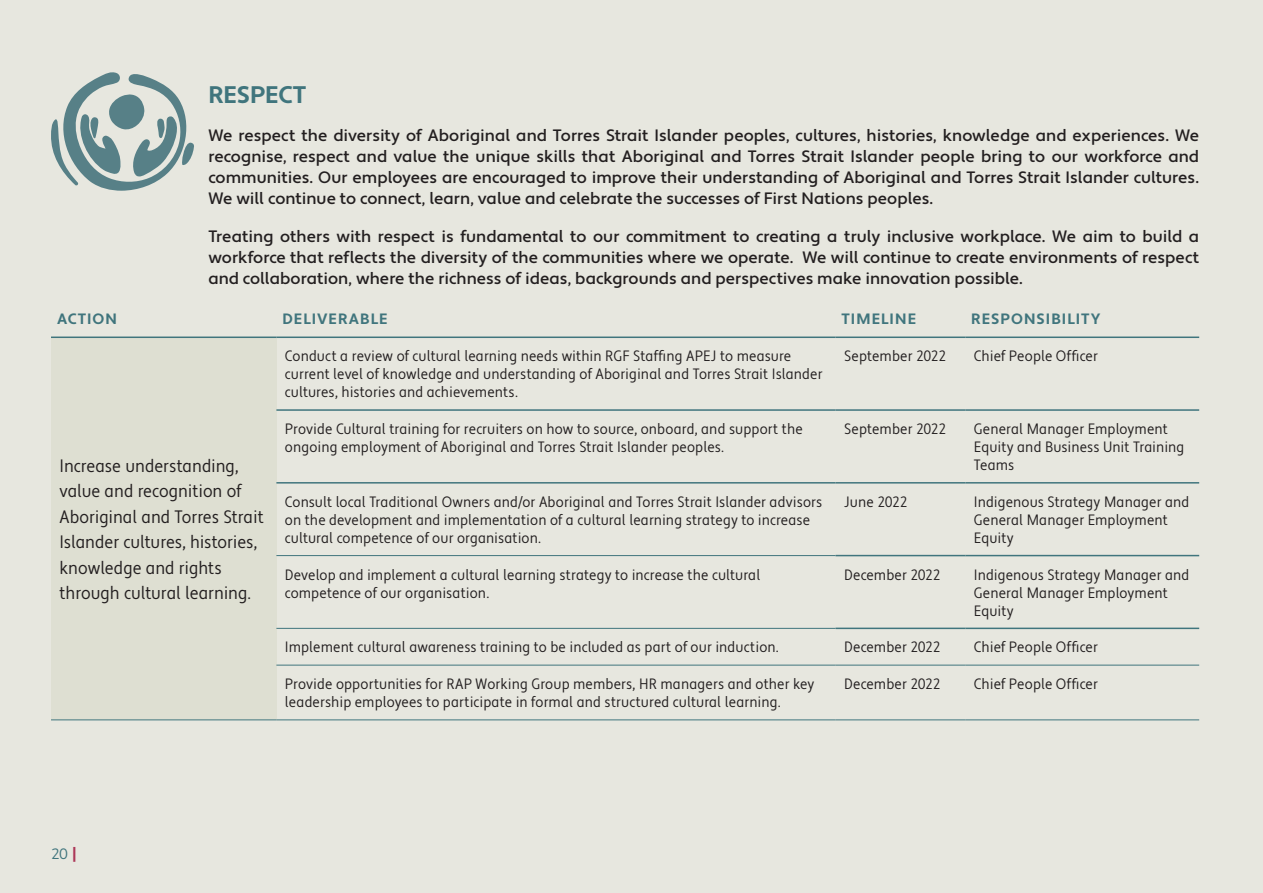
<style>
.page{position:relative;width:1263px;height:893px;background:#e7e7df}
.page>*{position:absolute;margin:0;border:0;box-sizing:border-box;transform-origin:0 0}
.RGF_ORANGE_HEADING_B{font:700 24px "Apertura";color:#40757d}
.TABLE_CONDENSED{font:condensed 18px/25.5px "Apertura";letter-spacing:-.005em;color:#231f20}
.t1{font:500 16.5px/21px "Apertura";color:#231f20;text-align:justify}
.TABLE_CONDENSED-2{font:condensed 15px/18px "Apertura";letter-spacing:.005em;color:#231f20}
.ALL_CAPE_LIGHT_HEADI{font:700 15px "Apertura";letter-spacing:.07em;color:#40757d}
.TABLE_HEADER{font:700 15px "Apertura";letter-spacing:.065em;color:#40757d}
.t2{font:15px "Apertura";color:#40757d}
.s1{font-weight:700;font-size:16.5px;color:#ad3859}
</style>
<div class="page">
<div style="left:51px;top:337px;width:225px;height:383px;background:#dedfd2"></div>
<hr style="left:276px;top:555px;width:560px;height:1px;background:#40757d">
<hr style="left:836px;top:665px;width:129px;height:1px;background:#40757d">
<hr style="left:965px;top:665px;width:234px;height:1px;background:#40757d">
<hr style="left:51px;top:719px;width:225px;height:1px;background:#40757d">
<hr style="left:276px;top:628px;width:560px;height:1px;background:#40757d">
<hr style="left:276px;top:665px;width:560px;height:1px;background:#40757d">
<hr style="left:276px;top:719px;width:560px;height:1px;background:#40757d">
<hr style="left:836px;top:719px;width:129px;height:1px;background:#40757d">
<hr style="left:965px;top:719px;width:234px;height:1px;background:#40757d">
<hr style="left:51px;top:337px;width:225px;height:1px;background:#40757d">
<hr style="left:276px;top:337px;width:560px;height:1px;background:#40757d">
<hr style="left:836px;top:337px;width:129px;height:1px;background:#40757d">
<hr style="left:965px;top:337px;width:234px;height:1px;background:#40757d">
<hr style="left:276px;top:409px;width:560px;height:2px;background:#40757d">
<hr style="left:836px;top:409px;width:129px;height:2px;background:#40757d">
<hr style="left:965px;top:409px;width:234px;height:2px;background:#40757d">
<hr style="left:276px;top:482px;width:560px;height:2px;background:#40757d">
<hr style="left:836px;top:482px;width:129px;height:2px;background:#40757d">
<hr style="left:965px;top:482px;width:234px;height:2px;background:#40757d">
<hr style="left:836px;top:555px;width:129px;height:1px;background:#40757d">
<hr style="left:965px;top:555px;width:234px;height:1px;background:#40757d">
<hr style="left:836px;top:628px;width:129px;height:1px;background:#40757d">
<hr style="left:965px;top:628px;width:234px;height:1px;background:#40757d">
<svg style="left:51px;top:72px;width:143px;height:119px"></svg>
<p class="RGF_ORANGE_HEADING_B" style="left:208px;top:80px;width:99px">RESPECT</p>
<p class="t1" style="left:208px;top:125px;width:992px">We respect the diversity of Aboriginal and Torres Strait Islander peoples, cultures, histories, knowledge and experiences. We recognise, respect and value the unique skills that Aboriginal and Torres Strait Islander people bring to our workforce and communities. Our employees are encouraged to improve their understanding of Aboriginal and Torres Strait Islander cultures.<br>We will continue to connect, learn, value and celebrate the successes of First Nations peoples.</p>
<p class="t1" style="left:208px;top:226px;width:992px">Treating others with respect is fundamental to our commitment to creating a truly inclusive workplace. We aim to build a workforce that reflects the diversity of the communities where we operate. We will continue to create environments of respect and collaboration, where the richness of ideas, backgrounds and perspectives make innovation possible.</p>
<p class="ALL_CAPE_LIGHT_HEADI" style="left:57px;top:310px;width:61px">ACTION</p>
<p class="TABLE_HEADER" style="left:282px;top:310px;width:107px">DELIVERABLE</p>
<p class="ALL_CAPE_LIGHT_HEADI" style="left:842px;top:310px;width:76px">TIMELINE</p>
<p class="ALL_CAPE_LIGHT_HEADI" style="left:971px;top:310px;width:131px">RESPONSIBILITY</p>
<p class="TABLE_CONDENSED" style="left:60px;top:453px;width:206px">Increase understanding, value and recognition of<br>Aboriginal and Torres Strait<br>Islander cultures, histories, knowledge and rights through cultural learning.</p>
<p class="TABLE_CONDENSED-2" style="left:285px;top:348px;width:539px">Conduct a review of cultural learning needs within RGF Staffing APEJ to measure current level of knowledge and understanding of Aboriginal and Torres Strait Islander cultures, histories and achievements.</p>
<p class="TABLE_CONDENSED-2" style="left:844px;top:348px;width:103px">September 2022</p>
<p class="TABLE_CONDENSED-2" style="left:974px;top:348px;width:126px">Chief People Officer</p>
<p class="TABLE_CONDENSED-2" style="left:285px;top:420px;width:519px">Provide Cultural training for recruiters on how to source, onboard, and support the ongoing employment of Aboriginal and Torres Strait Islander peoples.</p>
<p class="TABLE_CONDENSED-2" style="left:844px;top:420px;width:103px">September 2022</p>
<p class="TABLE_CONDENSED-2" style="left:974px;top:420px;width:212px">General Manager Employment<br>Equity and Business Unit Training<br>Teams</p>
<p class="TABLE_CONDENSED-2" style="left:285px;top:493px;width:539px">Consult local Traditional Owners and/or Aboriginal and Torres Strait Islander advisors on the development and implementation of a cultural learning strategy to increase cultural competence of our organisation.</p>
<p class="TABLE_CONDENSED-2" style="left:844px;top:493px;width:64px">June 2022</p>
<p class="TABLE_CONDENSED-2" style="left:974px;top:493px;width:217px">Indigenous Strategy Manager and<br>General Manager Employment<br>Equity</p>
<p class="TABLE_CONDENSED-2" style="left:285px;top:566px;width:477px">Develop and implement a cultural learning strategy to increase the cultural competence of our organisation.</p>
<p class="TABLE_CONDENSED-2" style="left:844px;top:566px;width:97px">December 2022</p>
<p class="TABLE_CONDENSED-2" style="left:974px;top:566px;width:217px">Indigenous Strategy Manager and<br>General Manager Employment<br>Equity</p>
<p class="TABLE_CONDENSED-2" style="left:285px;top:639px;width:495px">Implement cultural awareness training to be included as part of our induction.</p>
<p class="TABLE_CONDENSED-2" style="left:844px;top:639px;width:97px">December 2022</p>
<p class="TABLE_CONDENSED-2" style="left:974px;top:639px;width:126px">Chief People Officer</p>
<p class="TABLE_CONDENSED-2" style="left:285px;top:675px;width:531px">Provide opportunities for RAP Working Group members, HR managers and other key leadership employees to participate in formal and structured cultural learning.</p>
<p class="TABLE_CONDENSED-2" style="left:844px;top:675px;width:97px">December 2022</p>
<p class="TABLE_CONDENSED-2" style="left:974px;top:675px;width:126px">Chief People Officer</p>
<p class="t2" style="left:51px;top:845px;width:27px">20 <span class="s1">|</span></p>
</div>
